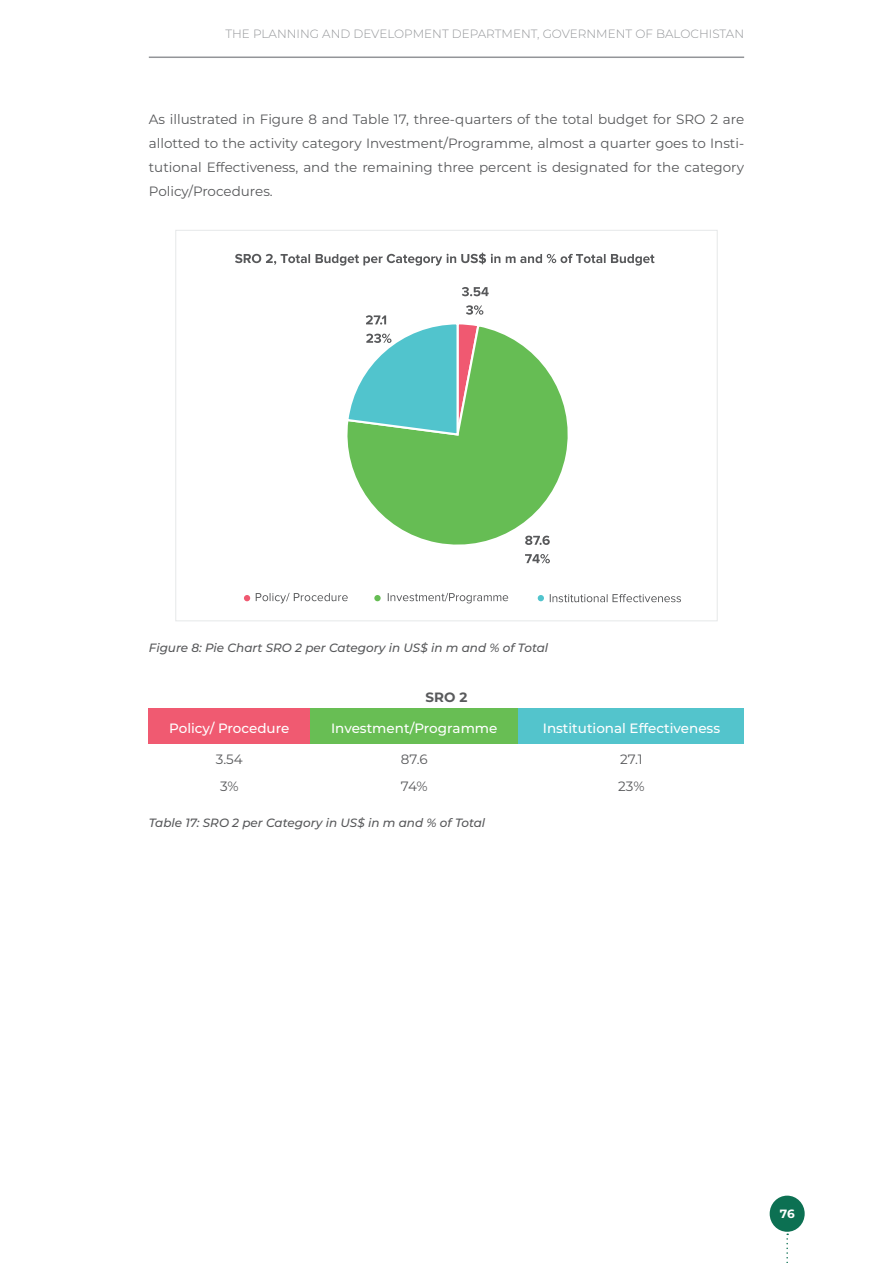
<style>
.page{position:relative;width:893px;height:1263px;background:#fff}
.page>*{position:absolute;margin:0;border:0;box-sizing:border-box;transform-origin:0 0}
.t1{font:13.5px/24px "Montserrat";color:#57585a;text-align:justify}
.t2{font:500 13.5px "Montserrat";color:#fff}
.t3{font:700 13.5px "Montserrat";color:#595a5c}
.t4{font:italic 500 12px "Montserrat";color:#57585a}
.t5{font:300 12px "Montserrat";color:#939598}
.t6{font:700 12px "Montserrat";color:#fff}
</style>
<div class="page">
<hr style="left:149px;top:57px;width:595px;height:1px;background:#939598">
<div style="left:770px;top:1195px;width:35px;height:37px;background:#0c7052;border-radius:50%"></div>
<svg style="left:786px;top:1233px;width:2px;height:30px"></svg>
<div style="left:149px;top:709px;width:161px;height:35px;background:#f05a71"></div>
<div style="left:310px;top:709px;width:209px;height:35px;background:#68be54"></div>
<div style="left:519px;top:709px;width:225px;height:35px;background:#53c4cc"></div>
<svg style="left:256px;top:593px;width:92px;height:10px"></svg>
<svg style="left:550px;top:594px;width:131px;height:8px"></svg>
<svg style="left:244px;top:595px;width:6px;height:6px"></svg>
<svg style="left:538px;top:595px;width:6px;height:6px"></svg>
<div style="left:374px;top:595px;width:7px;height:6px;background:#66bd54;border-radius:50%"></div>
<svg style="left:388px;top:593px;width:120px;height:10px"></svg>
<svg style="left:349px;top:327px;width:219px;height:218px"></svg>
<svg style="left:462px;top:287px;width:27px;height:9px"></svg>
<svg style="left:525px;top:536px;width:25px;height:9px"></svg>
<svg style="left:525px;top:554px;width:25px;height:9px"></svg>
<svg style="left:347px;top:305px;width:136px;height:152px"></svg>
<svg style="left:235px;top:253px;width:419px;height:13px"></svg>
<p class="t5" style="left:225px;top:26px;width:520px">THE PLANNING AND DEVELOPMENT DEPARTMENT, GOVERNMENT OF BALOCHISTAN</p>
<p class="t1" style="left:149px;top:106px;width:597px">As illustrated in Figure 8 and Table 17, three-quarters of the total budget for SRO 2 are allotted to the activity category Investment/Programme, almost a quarter goes to Insti&shy;tutional Effectiveness, and the remaining three percent is designated for the category Policy/Procedures.</p>
<p class="t4" style="left:149px;top:639px;width:401px">Figure 8: Pie Chart SRO 2 per Category in US$ in m and % of Total</p>
<p class="t3" style="left:426px;top:687px;width:43px">SRO 2</p>
<p class="t2" style="left:169px;top:719px;width:122px">Policy/ Procedure</p>
<p class="t2" style="left:331px;top:719px;width:168px">Investment/Programme</p>
<p class="t2" style="left:543px;top:719px;width:179px">Institutional Effectiveness</p>
<p class="t1" style="left:216px;top:747px;width:29px">3.54</p>
<p class="t1" style="left:401px;top:747px;width:28px">87.6</p>
<p class="t1" style="left:620px;top:747px;width:24px">27.1</p>
<p class="t1" style="left:220px;top:774px;width:20px">3%</p>
<p class="t1" style="left:401px;top:774px;width:28px">74%</p>
<p class="t1" style="left:618px;top:774px;width:28px">23%</p>
<p class="t4" style="left:149px;top:814px;width:338px">Table 17: SRO 2 per Category in US$ in m and % of Total</p>
<p class="t6" style="left:780px;top:1205px;width:16px">76</p>
</div>
